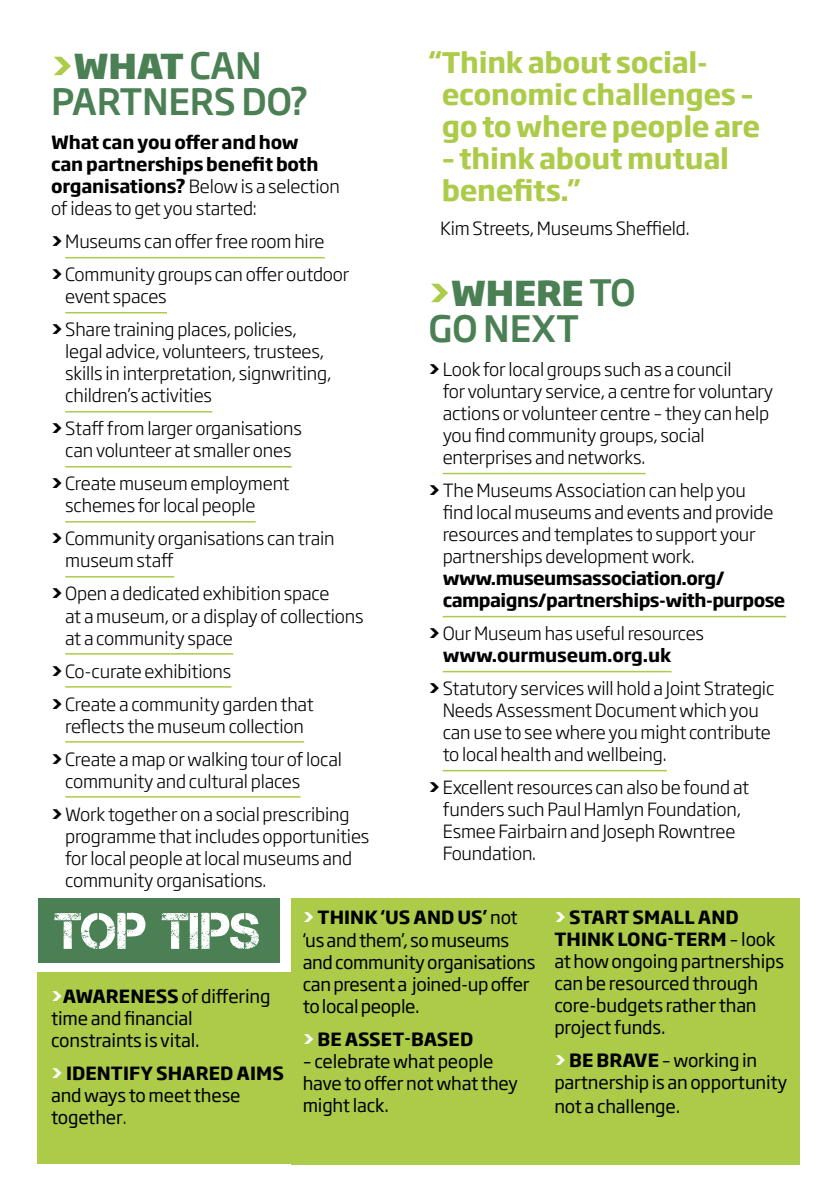
<style>
.page{position:relative;width:840px;height:1191px;background:#fff}
.page>*{position:absolute;margin:0;border:0;box-sizing:border-box;transform-origin:0 0}
.t1{font:51.2px "Captureit";letter-spacing:-.01em;color:#fff}
.t2{font:500 36px "Soho Gothic Std";letter-spacing:-.01em;color:#4b8055}
.t3{font:800 34px "Soho Gothic Std";letter-spacing:-.01em;color:#4b8055}
.t4{font:700 28px/32px "Soho Gothic Std";letter-spacing:-.01em;color:#accb49}
.t5{font:300 18px/22px "Soho Gothic Std";letter-spacing:-.01em;color:#000}
.t6{font:18px/22px "Soho Gothic Std";letter-spacing:-.01em;color:#000}
.t7{font:700 18px/22px "Soho Gothic Std";letter-spacing:-.01em;color:#000}
.t8{font:700 18px/22px "Soho Gothic Std";letter-spacing:-.03em;color:#000}
.t9{font:700 18px "Soho Gothic Std";letter-spacing:.005em;color:#000}
.s1{color:#accb49}
.s2{font-weight:500;font-size:36px}
.s3{font-weight:300}
.s4{font-weight:800}
.s5{font-weight:700}
.s6{font-weight:800;color:#fff}
</style>
<div class="page">
<hr style="left:442px;top:473px;width:203px;height:1px;background:#accb49">
<hr style="left:442px;top:616px;width:343px;height:1px;background:#accb49">
<hr style="left:442px;top:671px;width:229px;height:1px;background:#accb49">
<hr style="left:442px;top:770px;width:224px;height:1px;background:#accb49">
<hr style="left:65px;top:257px;width:259px;height:1px;background:#accb49">
<hr style="left:65px;top:312px;width:102px;height:1px;background:#accb49">
<hr style="left:65px;top:411px;width:147px;height:1px;background:#accb49">
<hr style="left:65px;top:466px;width:226px;height:1px;background:#accb49">
<hr style="left:65px;top:521px;width:190px;height:1px;background:#accb49">
<hr style="left:65px;top:576px;width:109px;height:1px;background:#accb49">
<hr style="left:65px;top:653px;width:168px;height:1px;background:#accb49">
<hr style="left:65px;top:686px;width:166px;height:1px;background:#accb49">
<hr style="left:65px;top:741px;width:239px;height:1px;background:#accb49">
<hr style="left:65px;top:796px;width:235px;height:1px;background:#accb49">
<div style="left:39px;top:899px;width:241px;height:64px;background:#4b8055"></div>
<div style="left:37px;top:972px;width:257px;height:192px;background:#accb49"></div>
<div style="left:291px;top:897px;width:508px;height:267px;background:#accb49"></div>
<h3 class="t3" style="left:51px;top:44px;width:212px"><span class="s1">&gt;</span>WHAT <span class="s2">CAN</span></h3>
<h2 class="t2" style="left:51px;top:79px;width:259px">PARTNERS DO?</h2>
<p class="t7" style="left:51px;top:132px;width:290px">What can you offer and how<br>can partnerships benefit both organisations? <span class="s3">Below is a selection of ideas to get you started:</span></p>
<p class="t5" style="left:51px;top:225px;width:300px;line-height:33px"><span class="s4">&gt;</span>Museums can offer free room hire <span class="s4">&gt;</span>Community groups can offer outdoor</p>
<p class="t5" style="left:51px;top:280px;width:247px;line-height:33px;text-indent:14px">event spaces<br><span class="s4">&gt;</span>Share training places, policies,</p>
<p class="t5" style="left:65px;top:341px;width:267px">legal advice, volunteers, trustees, skills in interpretation, signwriting, children’s activities</p>
<p class="t5" style="left:51px;top:418px;width:252px;text-align:center"><span class="s4">&gt;</span>Staff from larger organisations can volunteer at smaller ones</p>
<p class="t5" style="left:65px;top:473px;width:226px;text-indent:-14px"><span class="s4">&gt;</span>Create museum employment schemes for local people</p>
<p class="t5" style="left:65px;top:528px;width:271px;text-indent:-14px"><span class="s4">&gt;</span>Community organisations can train museum staff</p>
<p class="t5" style="left:65px;top:583px;width:300px;text-indent:-14px"><span class="s4">&gt;</span>Open a dedicated exhibition space<br>at a museum, or a display of collections at a community space</p>
<p class="t5" style="left:51px;top:654px;width:264px;line-height:33px"><span class="s4">&gt;</span>Co-curate exhibitions<br><span class="s4">&gt;</span>Create a community garden that</p>
<p class="t5" style="left:51px;top:709px;width:292px;line-height:33px;text-indent:14px">reflects the museum collection <span class="s4">&gt;</span>Create a map or walking tour of local</p>
<p class="t5" style="left:51px;top:764px;width:300px;line-height:33px;text-indent:14px">community and cultural places <span class="s4">&gt;</span>Work together on a social prescribing</p>
<p class="t5" style="left:65px;top:825px;width:305px">programme that includes opportunities for local people at local museums and community organisations.</p>
<h3 class="t4" style="left:441px;top:47px;width:320px;text-indent:-13px">“Think about social&shy;economic challenges – go to where people are</h3>
<h3 class="t4" style="left:441px;top:143px;width:289px">– think about mutual benefits.”</h3>
<p class="t5" style="left:440px;top:218px;width:251px">Kim Streets, Museums Sheffield.</p>
<h3 class="t3" style="left:428px;top:271px;width:209px"><span class="s1">&gt;</span>WHERE <span class="s2">TO</span></h3>
<h2 class="t2" style="left:428px;top:306px;width:152px">GO NEXT</h2>
<p class="t5" style="left:442px;top:359px;width:332px;text-indent:-14px"><span class="s4">&gt;</span>Look for local groups such as a council<br>for voluntary service, a centre for voluntary actions or volunteer centre – they can help you find community groups, social enterprises and networks.</p>
<p class="t5" style="left:442px;top:480px;width:332px;text-indent:-14px"><span class="s4">&gt;</span>The Museums Association can help you find local museums and events and provide resources and templates to support your partnerships development work.</p>
<p class="t8" style="left:442px;top:567px;width:344px">www.museumsassociation.org/ campaigns/partnerships-with-purpose</p>
<p class="t5" style="left:442px;top:623px;width:263px;text-indent:-14px"><span class="s4">&gt;</span>Our Museum has useful resources <span class="s5">www.ourmuseum.org.uk</span></p>
<p class="t5" style="left:442px;top:678px;width:333px;text-indent:-14px"><span class="s4">&gt;</span>Statutory services will hold a Joint Strategic Needs Assessment Document which you can use to see where you might contribute to local health and wellbeing.</p>
<p class="t5" style="left:442px;top:777px;width:308px;text-indent:-14px"><span class="s4">&gt;</span>Excellent resources can also be found at funders such Paul Hamlyn Foundation,<br>Esmee Fairbairn and Joseph Rowntree<br>Foundation.</p>
<h1 class="t1" style="left:54px;top:902px;width:207px">TOP TIPS</h1>
<p class="t6" style="left:51px;top:985px;width:221px"><span class="s6">&gt;</span><span class="s5">AWARENESS</span> of differing time and financial constraints is vital.</p>
<p class="t6" style="left:51px;top:1062px;width:234px"><span class="s6">&gt;</span> <span class="s5">IDENTIFY SHARED AIMS </span>and ways to meet these together<span class="s3">.</span></p>
<p class="t6" style="left:302px;top:907px;width:234px"><span class="s6">&gt;</span> <span class="s5">THINK ‘US AND US’</span> not ‘us and them’, so museums and community organisations can present a joined-up offer to local people.</p>
<p class="t9" style="left:302px;top:1027px;width:172px"><span class="s6">&gt;</span> BE ASSET-BASED</p>
<p class="t6" style="left:302px;top:1050px;width:217px">– celebrate what people have to offer not what they might lack.</p>
<p class="t6" style="left:554px;top:907px;width:231px"><span class="s6">&gt;</span> <span class="s5">START SMALL AND<br>THINK LONG-TERM</span> – look at how ongoing partnerships can be resourced through core-budgets rather than project funds.</p>
<p class="t6" style="left:554px;top:1050px;width:234px"><span class="s6">&gt;</span> <span class="s5">BE BRAVE</span> – working in partnership is an opportunity</p>
<p class="t6" style="left:554px;top:1096px;width:127px">not a challenge.</p>
</div>
